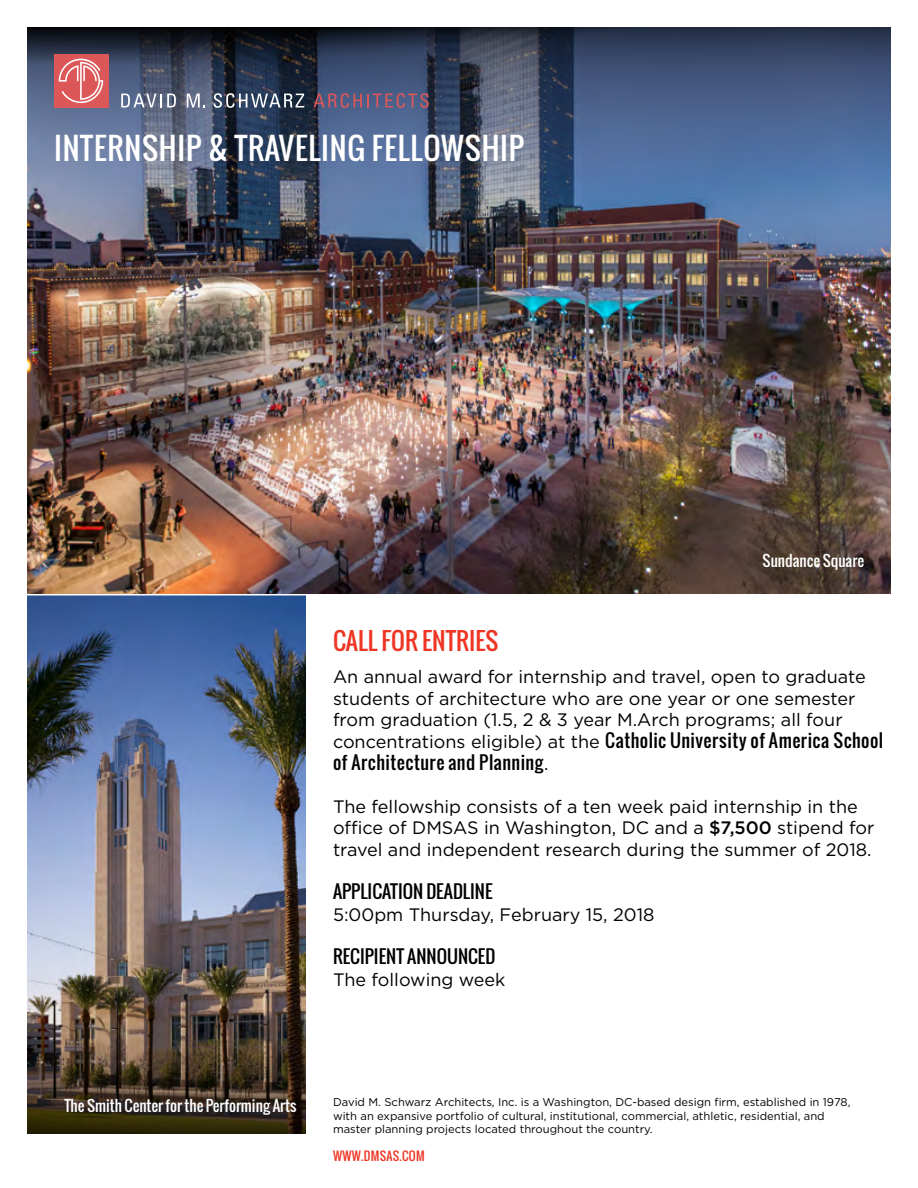
<style>
.page{position:relative;width:918px;height:1188px;background:#fff}
.page>*{position:absolute;margin:0;border:0;box-sizing:border-box;transform-origin:0 0}
.t1{font:30px "Oswald";letter-spacing:.025em;color:#fff}
.t2{font:24px "Oswald";color:#ee3524}
.t3{font:18px/21.6px "Gotham HTF";color:#000}
.t4{font:18px/21.6px "Oswald";letter-spacing:.02em;color:#000}
.t5{font:18px "Oswald";color:#000}
.t6{font:15px "Oswald";color:#fff}
.t7{font:12px "Oswald";letter-spacing:.025em;color:#ee3524}
.t8{font:11.25px/13.5px "Gotham HTF";color:#000}
.s1{font-family:"Gotham HTF"}
.s2{font-weight:500}
</style>
<div class="page">
<img style="left:27px;top:396px;width:864px;height:198px">
<img style="left:27px;top:596px;width:279px;height:374px">
<img style="left:27px;top:970px;width:279px;height:164px">
<img style="left:27px;top:64px;width:864px;height:332px">
<svg style="left:27px;top:27px;width:864px;height:37px;background:#263044"></svg>
<svg style="left:121px;top:94px;width:55px;height:14px"></svg>
<svg style="left:187px;top:94px;width:18px;height:14px"></svg>
<svg style="left:214px;top:93px;width:90px;height:15px"></svg>
<svg style="left:314px;top:93px;width:115px;height:15px;background:#6f5a78"></svg>
<div style="left:54px;top:54px;width:54px;height:54px;background:#dc5858"></div>
<svg style="left:59px;top:59px;width:44px;height:44px"></svg>
<h1 class="t1" style="left:54px;top:125px;width:472px">INTERNSHIP &amp; TRAVELING FELLOWSHIP</h1>
<h2 class="t2" style="left:333px;top:622px;width:167px">CALL FOR ENTRIES</h2>
<p class="t6" style="left:763px;top:549px;width:103px">Sundance Square</p>
<p class="t3" style="left:333px;top:666px;width:534px">An annual award for internship and travel, open to graduate students of architecture who are one year or one semester from graduation (1.5, 2 &amp; 3 year M.Arch programs; all four</p>
<p class="t4" style="left:333px;top:729px;width:552px"><span class="s1">concentrations eligible) at the</span> Catholic University of America School of Architecture and Planning<span class="s1">.</span></p>
<p class="t3" style="left:333px;top:795px;width:543px">The fellowship consists of a ten week paid internship in the office of DMSAS in Washington, DC and a <span class="s2">$7,500</span> stipend for travel and independent research during the summer of 2018.</p>
<p class="t5" style="left:333px;top:878px;width:161px">APPLICATION DEADLINE</p>
<p class="t3" style="left:333px;top:903px;width:323px">5:00pm Thursday, February 15, 2018</p>
<p class="t5" style="left:333px;top:943px;width:164px">RECIPIENT ANNOUNCED</p>
<p class="t3" style="left:333px;top:968px;width:174px">The following week</p>
<p class="t6" style="left:64px;top:1095px;width:234px">The Smith Center for the Performing Arts</p>
<p class="t8" style="left:333px;top:1095px;width:519px">David M. Schwarz Architects, Inc. is a Washington, DC-based design firm, established in 1978, with an expansive portfolio of cultural, institutional, commercial, athletic, residential, and master planning projects located throughout the country.</p>
<p class="t7" style="left:333px;top:1147px;width:93px">WWW.DMSAS.COM</p>
</div>
